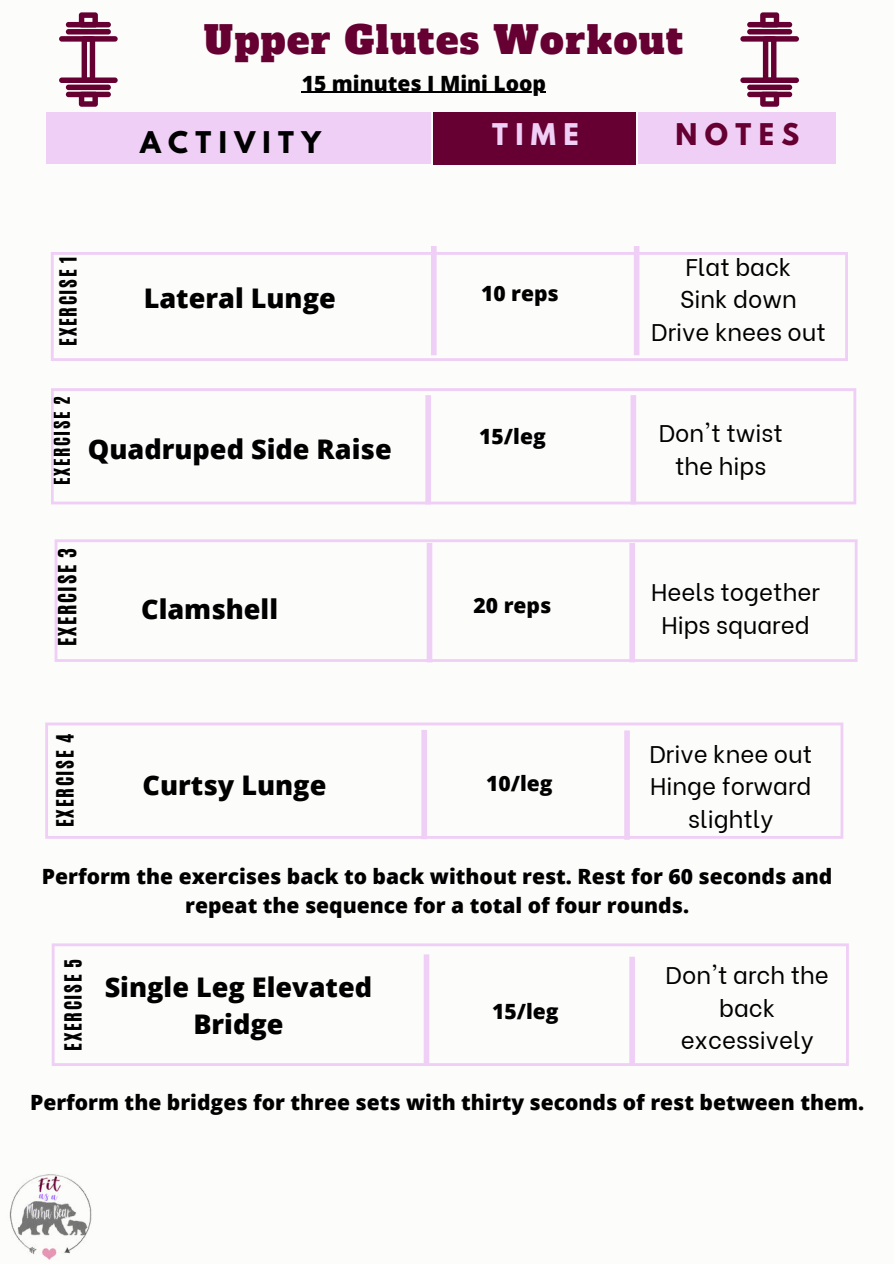
<style>
.page{position:relative;width:894px;height:1264px;background:#fff}
.page>*{position:absolute;margin:0;border:0;box-sizing:border-box;transform-origin:0 0}
.t1{font:37.5px "Alfa Slab One";letter-spacing:.04em;color:#660032}
.t2{font:800 27px/37.2px "Open Sans";color:#000;text-align:center}
.t3{font:700 26.55px "League Spartan";letter-spacing:.28em;color:#000}
.t4{font:700 26.55px "League Spartan";letter-spacing:.28em;color:#660032}
.t5{font:700 26.55px "League Spartan";color:#f0cff6}
.t6{font:24px/32.7px "Be Vietnam";color:#000;text-align:center}
.t7{font:800 21px/29.2px "Open Sans";color:#000;text-align:center}
.t8{font:20.85px "CA Generated";letter-spacing:.085em;color:#000}
.t9{font:19.8px "CA Generated";letter-spacing:.085em;color:#000}
.t10{font:19.65px "CA Generated";letter-spacing:.085em;color:#000}
.t11{font:18.9px "CA Generated";letter-spacing:.085em;color:#000}
</style>
<div class="page">
<div style="left:0;top:0;width:893px;height:1263px;background:#fcfcfa"></div>
<div style="left:46px;top:112px;width:384px;height:52px;background:#f0cff6"></div>
<div style="left:433px;top:112px;width:203px;height:52px;background:#660032"></div>
<div style="left:638px;top:112px;width:197px;height:52px;background:#f0cff6"></div>
<div style="left:747px;top:22px;width:45px;height:5px;background:#660032;border-radius:3px"></div>
<div style="left:747px;top:29px;width:45px;height:6px;background:#660032;border-radius:3px"></div>
<div style="left:740px;top:36px;width:58px;height:6px;background:#660032;border-radius:3px"></div>
<svg style="left:762px;top:36px;width:14px;height:41px"></svg>
<svg style="left:760px;top:12px;width:19px;height:10px"></svg>
<div style="left:747px;top:92px;width:45px;height:5px;background:#660032;border-radius:3px"></div>
<div style="left:747px;top:85px;width:45px;height:5px;background:#660032;border-radius:3px"></div>
<div style="left:740px;top:77px;width:58px;height:6px;background:#660032;border-radius:3px"></div>
<svg style="left:760px;top:97px;width:19px;height:10px"></svg>
<div style="left:66px;top:22px;width:45px;height:5px;background:#660032;border-radius:3px"></div>
<div style="left:66px;top:29px;width:45px;height:6px;background:#660032;border-radius:3px"></div>
<div style="left:59px;top:36px;width:59px;height:6px;background:#660032;border-radius:3px"></div>
<svg style="left:82px;top:36px;width:13px;height:41px"></svg>
<svg style="left:79px;top:12px;width:19px;height:10px"></svg>
<div style="left:66px;top:92px;width:45px;height:5px;background:#660032;border-radius:3px"></div>
<div style="left:66px;top:85px;width:45px;height:5px;background:#660032;border-radius:3px"></div>
<div style="left:59px;top:77px;width:59px;height:6px;background:#660032;border-radius:3px"></div>
<svg style="left:79px;top:97px;width:19px;height:10px"></svg>
<img style="left:9px;top:1174px;width:83px;height:86px">
<hr style="left:302px;top:92px;width:244px;height:1px;background:#000">
<div style="left:421px;top:730px;width:6px;height:109px;background:#f0cff6"></div>
<div style="left:624px;top:730px;width:5px;height:109px;background:#f0cff6"></div>
<svg style="left:51px;top:252px;width:796px;height:109px"></svg>
<div style="left:431px;top:246px;width:5px;height:109px;background:#f0cff6"></div>
<div style="left:633px;top:246px;width:6px;height:109px;background:#f0cff6"></div>
<svg style="left:52px;top:943px;width:796px;height:122px"></svg>
<div style="left:423px;top:954px;width:6px;height:109px;background:#f0cff6"></div>
<div style="left:629px;top:956px;width:5px;height:109px;background:#f0cff6"></div>
<svg style="left:45px;top:722px;width:798px;height:116px"></svg>
<svg style="left:51px;top:388px;width:805px;height:116px"></svg>
<svg style="left:55px;top:539px;width:802px;height:123px"></svg>
<h1 class="t1" style="left:204px;top:7px;width:480px">Upper Glutes Workout</h1>
<p class="t7" style="left:302px;top:67px;width:246px">15 minutes I Mini Loop</p>
<p class="t3" style="left:140px;top:122px;width:182px">ACTIVITY</p>
<p class="t5" style="left:492px;top:113px;width:88px">TIME</p>
<p class="t4" style="left:675px;top:113px;width:125px">NOTES</p>
<p class="t10" style="left:53px;top:346px;width:91px;rotate:-90deg">EXERCISE 1</p>
<p class="t2" style="left:144px;top:278px;width:193px">Lateral Lunge</p>
<p class="t11" style="left:47px;top:485px;width:90px;rotate:-90deg">EXERCISE 2</p>
<p class="t2" style="left:88px;top:429px;width:305px">Quadruped Side Raise</p>
<p class="t8" style="left:51px;top:646px;width:100px;rotate:-90deg">EXERCISE 3</p>
<p class="t2" style="left:141px;top:588px;width:138px">Clamshell</p>
<p class="t7" style="left:481px;top:278px;width:79px">10 reps</p>
<p class="t7" style="left:479px;top:421px;width:68px">15/leg</p>
<p class="t7" style="left:473px;top:590px;width:79px">20 reps</p>
<p class="t9" style="left:50px;top:827px;width:94px;rotate:-90deg">EXERCISE 4</p>
<p class="t2" style="left:142px;top:765px;width:185px">Curtsy Lunge</p>
<p class="t7" style="left:486px;top:768px;width:68px">10/leg</p>
<p class="t6" style="left:651px;top:248px;width:176px">Flat back<br>Sink down<br>Drive knees out</p>
<p class="t6" style="left:658px;top:415px;width:126px">Don't twist the hips</p>
<p class="t6" style="left:651px;top:573px;width:170px">Heels together<br>Hips squared</p>
<p class="t6" style="left:649px;top:735px;width:164px">Drive knee out<br>Hinge forward slightly</p>
<p class="t7" style="left:42px;top:860px;width:791px">Perform the exercises back to back without rest. Rest for 60 seconds and repeat the sequence for a total of four rounds.</p>
<p class="t10" style="left:58px;top:1050px;width:94px;rotate:-90deg">EXERCISE 5</p>
<p class="t2" style="left:105px;top:967px;width:269px">Single Leg Elevated<br>Bridge</p>
<p class="t7" style="left:492px;top:995px;width:68px">15/leg</p>
<p class="t6" style="left:665px;top:956px;width:165px">Don't arch the back excessively</p>
<p class="t7" style="left:30px;top:1086px;width:835px">Perform the bridges for three sets with thirty seconds of rest between them.</p>
</div>
